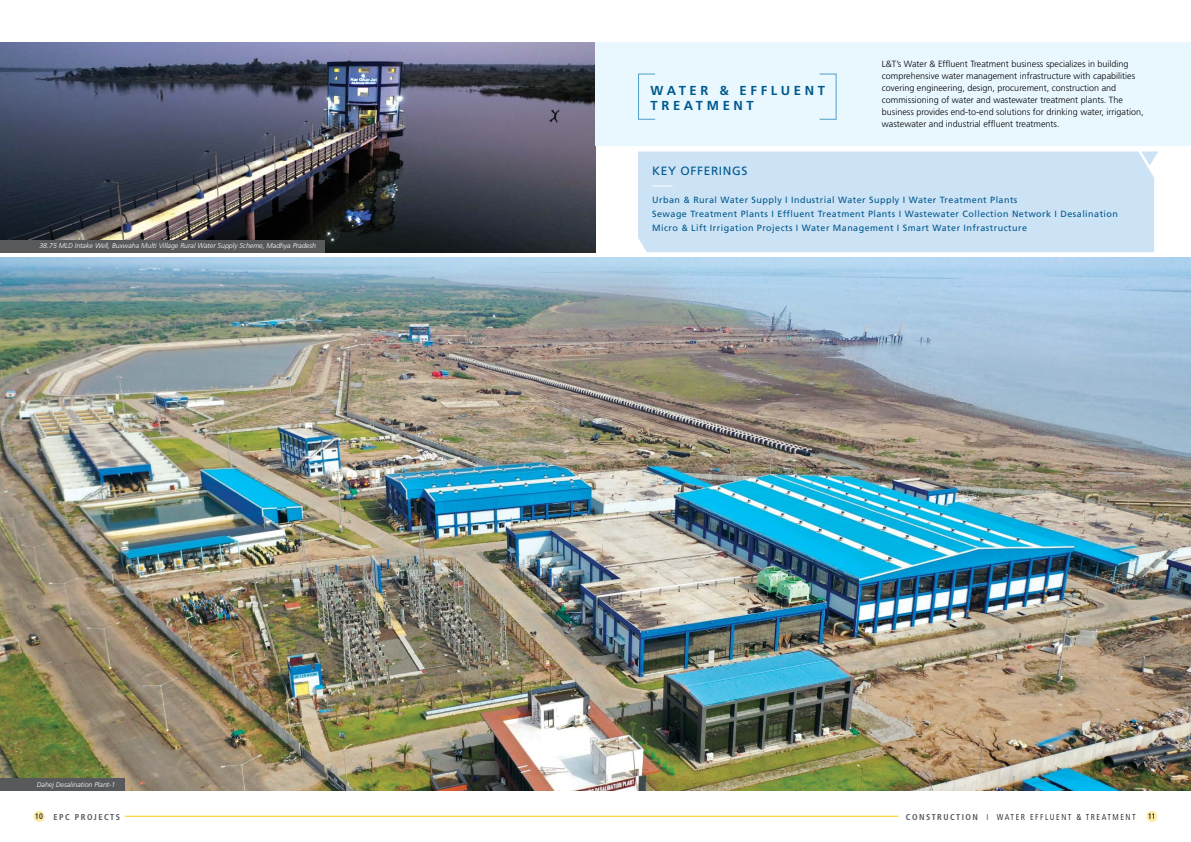
<style>
.page{position:relative;width:1191px;height:842px;background:#fff}
.page>*{position:absolute;margin:0;border:0;box-sizing:border-box;transform-origin:0 0}
.t1{font:700 13px/15.6px "Frutiger LT Pro";letter-spacing:.28em;color:#00598e}
.t2{font:12px "Frutiger LT Pro";letter-spacing:.05em;color:#00598e}
.t3{font:300 9px/12px "Frutiger LT Pro";color:#000}
.t4{font:9px/14px "Frutiger LT Pro";letter-spacing:.05em;color:#00598e}
.t5{font:300 condensed 8.5px "Frutiger LT Pro";letter-spacing:.17em;color:#000}
.t6{font:700 condensed 8.5px "Frutiger LT Pro";letter-spacing:.17em;color:#58595b}
.t7{font:condensed 8px "Frutiger LT Pro";color:#000}
.t8{font:italic 300 7px "Frutiger LT Pro";color:#fff}
.s1{font-weight:700;color:#58595b}
.s2{font-weight:400;color:#58595b}
</style>
<div class="page">
<div style="left:33px;top:811px;width:12px;height:11px;background:#fbeaa9;border-radius:50%"></div>
<div style="left:1146px;top:811px;width:11px;height:11px;background:#feeda8;border-radius:50%"></div>
<img style="left:0;top:258px;width:1191px;height:533px">
<div style="left:638px;top:151px;width:516px;height:101px;background:#cce2f5"></div>
<img style="left:0;top:42px;width:595px;height:210px">
<svg style="left:60px;top:474px;width:20px;height:1px"></svg>
<div style="left:595px;top:42px;width:596px;height:104px;background:#e9f7fe"></div>
<svg style="left:652px;top:185px;width:20px;height:1px"></svg>
<div style="left:0;top:779px;width:125px;height:12px;background:#58595b"></div>
<div style="left:0;top:240px;width:324px;height:12px;background:#58595b"></div>
<hr style="left:125px;top:816px;width:773px;height:1px;background:#ffcb05">
<div style="left:638px;top:74px;width:17px;height:46px;border:1px solid #549ec8"></div>
<svg style="left:1141px;top:151px;width:17px;height:15px"></svg>
<h1 class="t1" style="left:650px;top:82px;width:176px">WATER &amp; EFFLUENT<br>TREATMENT</h1>
<p class="t3" style="left:882px;top:58px;width:263px">L&amp;T’s Water &amp; Effluent Treatment business specializes in building comprehensive water management infrastructure with capabilities covering engineering, design, procurement, construction and commissioning of water and wastewater treatment plants. The business provides end-to-end solutions for drinking water, irrigation, wastewater and industrial effluent treatments.</p>
<p class="t8" style="left:39px;top:242px;width:278px">38.75 MLD Intake Well, Buxwaha Multi Village Rural Water Supply Scheme, Madhya Pradesh</p>
<h2 class="t2" style="left:652px;top:163px;width:97px">KEY OFFERINGS</h2>
<p class="t4" style="left:652px;top:193px;width:467px">Urban &amp; Rural Water Supply I Industrial Water Supply I Water Treatment Plants<br>Sewage Treatment Plants I Effluent Treatment Plants I Wastewater Collection Network I Desalination<br>Micro &amp; Lift Irrigation Projects I Water Management I Smart Water Infrastructure</p>
<p class="t8" style="left:37px;top:780px;width:80px">Dahej Desalination Plant-1</p>
<p class="t6" style="left:54px;top:812px;width:68px">EPC PROJECTS</p>
<p class="t5" style="left:906px;top:812px;width:231px"><span class="s1">CONSTRUCTION</span> <span class="s2">I</span> WATER EFFLUENT &amp; TREATMENT</p>
<p class="t7" style="left:35px;top:812px;width:9px">10</p>
<p class="t7" style="left:1148px;top:812px;width:9px">11</p>
</div>
